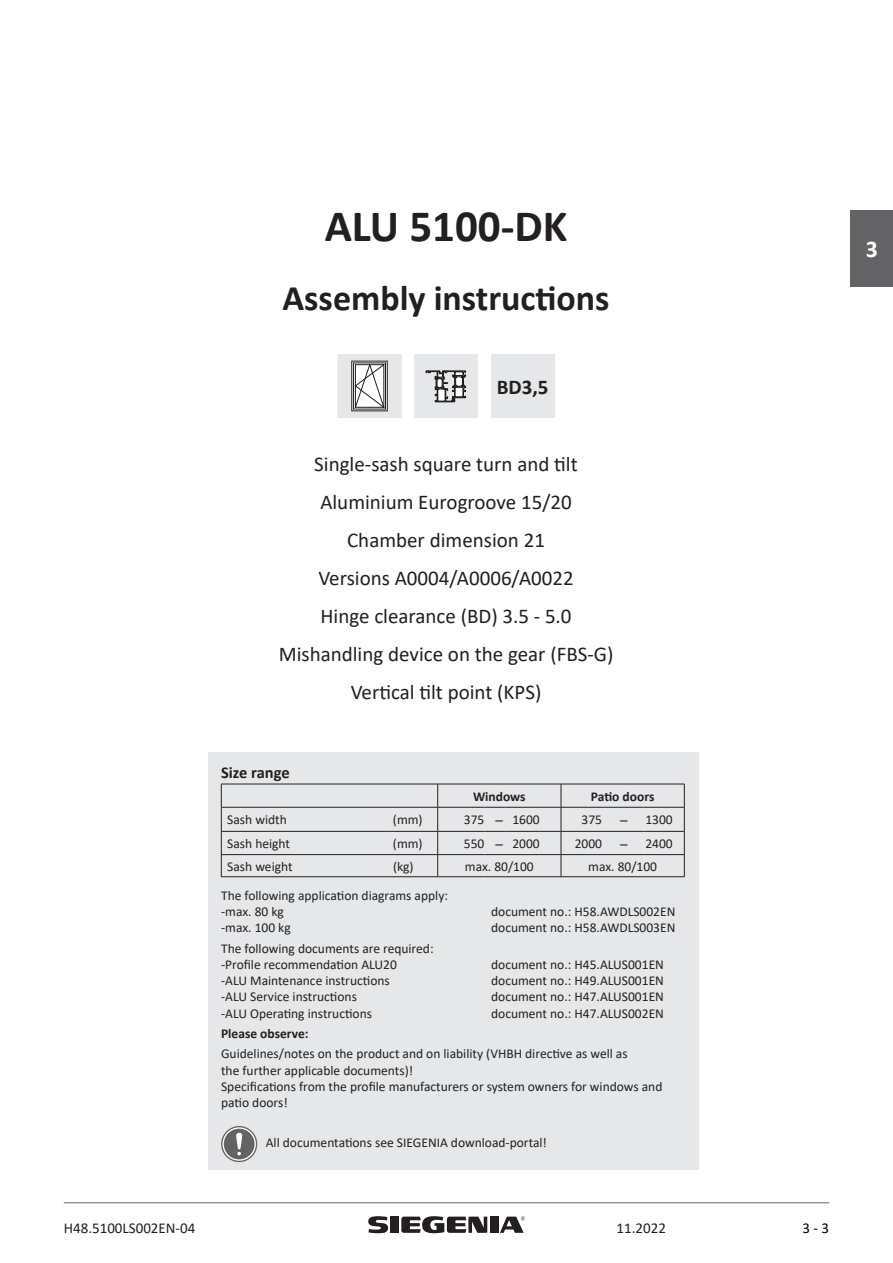
<style>
.page{position:relative;width:893px;height:1263px;background:#fff}
.page>*{position:absolute;margin:0;border:0;box-sizing:border-box;transform-origin:0 0}
.AAL_Cover_Product_Ti{font:700 45px "Calibri";color:#231f20}
.AAL_Cover_Product_Su{font:700 36px "Calibri";color:#231f20}
.t1{font:700 24px "Calibri";color:#fff}
.AAL_Cover_Heading{font:21px "Calibri";color:#231f20}
.Tbl_text_14pt_center{font:700 21px "Calibri";color:#231f20}
.Tbl_text_11pt_left_b{font:700 16.5px "Calibri";color:#231f20}
.Tbl_text_10pt_center{font:15px "Calibri";color:#231f20}
.t2{font:15px "Calibri";color:#000}
.Tbl_text_9pt_left{font:13.5px/16.2px "Calibri";color:#231f20}
.Tbl_text_9pt_left_bo{font:13.5px/16.2px "Calibri";color:#231f20}
.Tbl_text_9pt_right{font:13.5px "Calibri";color:#231f20}
.Tbl_text_9pt_center{font:13.5px "Calibri";color:#231f20}
.Tbl_text_9pt_center-2{font:700 13.5px "Calibri";color:#231f20}
.Tbl_text_9pt_left-2{font:700 13.5px "Calibri";color:#231f20}
</style>
<div class="page">
<hr style="left:64px;top:1202px;width:765px;height:1px;background:#939598">
<div style="left:491px;top:354px;width:63px;height:64px;background:#e6e7e9"></div>
<div style="left:414px;top:354px;width:64px;height:64px;background:#e6e7e9"></div>
<svg style="left:425px;top:370px;width:42px;height:33px"></svg>
<div style="left:338px;top:354px;width:63px;height:64px;background:#e6e7e9"></div>
<div style="left:351px;top:361px;width:37px;height:50px;border:1px solid #231f20"></div>
<svg style="left:357px;top:366px;width:25px;height:40px"></svg>
<div style="left:353px;top:362px;width:33px;height:47px;border:1px solid #231f20"></div>
<div style="left:355px;top:364px;width:29px;height:44px;border:1px solid #231f20"></div>
<div style="left:208px;top:753px;width:491px;height:417px;background:#e6e7e9"></div>
<hr style="left:438px;top:831px;width:46px;height:1px;background:#231f20">
<svg style="left:484px;top:831px;width:22px;height:1px"></svg>
<hr style="left:506px;top:831px;width:34px;height:1px;background:#231f20">
<hr style="left:221px;top:876px;width:164px;height:1px;background:#231f20">
<hr style="left:385px;top:876px;width:53px;height:1px;background:#231f20">
<hr style="left:221px;top:784px;width:164px;height:1px;background:#231f20">
<svg style="left:221px;top:784px;width:1px;height:92px"></svg>
<hr style="left:385px;top:784px;width:53px;height:1px;background:#231f20">
<hr style="left:221px;top:807px;width:164px;height:1px;background:#231f20">
<hr style="left:385px;top:807px;width:53px;height:1px;background:#231f20">
<hr style="left:221px;top:831px;width:164px;height:1px;background:#231f20">
<hr style="left:385px;top:831px;width:53px;height:1px;background:#231f20">
<hr style="left:221px;top:854px;width:164px;height:1px;background:#231f20">
<hr style="left:385px;top:854px;width:53px;height:1px;background:#231f20">
<hr style="left:438px;top:854px;width:46px;height:1px;background:#231f20">
<svg style="left:484px;top:854px;width:22px;height:1px"></svg>
<hr style="left:506px;top:854px;width:34px;height:1px;background:#231f20">
<hr style="left:438px;top:876px;width:46px;height:1px;background:#231f20">
<svg style="left:484px;top:876px;width:22px;height:1px"></svg>
<hr style="left:506px;top:876px;width:34px;height:1px;background:#231f20">
<hr style="left:438px;top:784px;width:46px;height:1px;background:#231f20">
<svg style="left:437px;top:784px;width:1px;height:92px"></svg>
<svg style="left:484px;top:784px;width:22px;height:1px"></svg>
<hr style="left:506px;top:784px;width:34px;height:1px;background:#231f20">
<hr style="left:438px;top:807px;width:46px;height:1px;background:#231f20">
<svg style="left:484px;top:807px;width:22px;height:1px"></svg>
<hr style="left:506px;top:807px;width:34px;height:1px;background:#231f20">
<hr style="left:561px;top:831px;width:41px;height:1px;background:#231f20">
<hr style="left:602px;top:831px;width:41px;height:1px;background:#231f20">
<hr style="left:643px;top:831px;width:41px;height:1px;background:#231f20">
<hr style="left:561px;top:784px;width:41px;height:1px;background:#231f20">
<hr style="left:602px;top:784px;width:41px;height:1px;background:#231f20">
<hr style="left:643px;top:784px;width:41px;height:1px;background:#231f20">
<hr style="left:561px;top:807px;width:41px;height:1px;background:#231f20">
<hr style="left:602px;top:807px;width:41px;height:1px;background:#231f20">
<hr style="left:643px;top:807px;width:41px;height:1px;background:#231f20">
<svg style="left:684px;top:784px;width:1px;height:92px"></svg>
<hr style="left:561px;top:854px;width:41px;height:1px;background:#231f20">
<svg style="left:540px;top:784px;width:22px;height:93px"></svg>
<hr style="left:602px;top:854px;width:41px;height:1px;background:#231f20">
<hr style="left:643px;top:854px;width:41px;height:1px;background:#231f20">
<hr style="left:561px;top:876px;width:41px;height:1px;background:#231f20">
<hr style="left:602px;top:876px;width:41px;height:1px;background:#231f20">
<hr style="left:643px;top:876px;width:41px;height:1px;background:#231f20">
<svg style="left:221px;top:1126px;width:36px;height:36px"></svg>
<svg style="left:222px;top:1127px;width:34px;height:34px"></svg>
<div style="left:224px;top:1129px;width:31px;height:30px;background:#656263;border-radius:50%"></div>
<svg style="left:236px;top:1132px;width:6px;height:23px"></svg>
<div style="left:390px;top:1216px;width:9px;height:17px;background:#231f20"></div>
<svg style="left:368px;top:1216px;width:20px;height:17px"></svg>
<div style="left:490px;top:1216px;width:9px;height:17px;background:#231f20"></div>
<svg style="left:401px;top:1216px;width:86px;height:17px"></svg>
<svg style="left:500px;top:1216px;width:25px;height:17px"></svg>
<div style="left:850px;top:210px;width:43px;height:77px;background:#636366"></div>
<p class="AAL_Cover_Product_Ti" style="left:325px;top:194px;width:244px">ALU 5100-DK</p>
<p class="AAL_Cover_Product_Su" style="left:282px;top:272px;width:329px">Assembly instructions</p>
<p class="Tbl_text_14pt_center" style="left:497px;top:372px;width:53px">BD3,5</p>
<p class="AAL_Cover_Heading" style="left:314px;top:450px;width:265px">Single-sash square turn and tilt</p>
<p class="AAL_Cover_Heading" style="left:320px;top:487px;width:253px">Aluminium Eurogroove 15/20</p>
<p class="AAL_Cover_Heading" style="left:347px;top:525px;width:199px">Chamber dimension 21</p>
<p class="AAL_Cover_Heading" style="left:318px;top:563px;width:257px">Versions A0004/A0006/A0022</p>
<p class="AAL_Cover_Heading" style="left:321px;top:601px;width:253px">Hinge clearance (BD) 3.5 - 5.0</p>
<p class="AAL_Cover_Heading" style="left:279px;top:639px;width:336px">Mishandling device on the gear (FBS-G)</p>
<p class="AAL_Cover_Heading" style="left:351px;top:677px;width:192px">Vertical tilt point (KPS)</p>
<p class="Tbl_text_11pt_left_b" style="left:221px;top:761px;width:70px">Size range</p>
<p class="Tbl_text_9pt_center-2" style="left:473px;top:787px;width:54px">Windows</p>
<p class="Tbl_text_9pt_center-2" style="left:591px;top:787px;width:65px">Patio doors</p>
<p class="Tbl_text_9pt_left" style="left:227px;top:811px;width:61px">Sash width</p>
<p class="Tbl_text_9pt_right" style="left:393px;top:810px;width:31px">(mm)</p>
<p class="Tbl_text_9pt_right" style="left:464px;top:810px;width:22px">375</p>
<p class="Tbl_text_10pt_center" style="left:496px;top:809px;width:9px">–</p>
<p class="Tbl_text_9pt_right" style="left:512px;top:810px;width:29px">1600</p>
<p class="Tbl_text_9pt_right" style="left:582px;top:810px;width:22px">375</p>
<p class="Tbl_text_10pt_center" style="left:620px;top:809px;width:9px">–</p>
<p class="Tbl_text_9pt_left" style="left:645px;top:811px;width:29px">1300</p>
<p class="Tbl_text_9pt_left" style="left:227px;top:835px;width:64px">Sash height</p>
<p class="Tbl_text_9pt_right" style="left:393px;top:834px;width:31px">(mm)</p>
<p class="Tbl_text_9pt_right" style="left:464px;top:834px;width:22px">550</p>
<p class="Tbl_text_10pt_center" style="left:496px;top:833px;width:9px">–</p>
<p class="Tbl_text_9pt_right" style="left:512px;top:834px;width:29px">2000</p>
<p class="Tbl_text_9pt_right" style="left:575px;top:834px;width:29px">2000</p>
<p class="Tbl_text_10pt_center" style="left:620px;top:833px;width:9px">–</p>
<p class="Tbl_text_9pt_left" style="left:645px;top:835px;width:29px">2400</p>
<p class="Tbl_text_9pt_left" style="left:227px;top:858px;width:67px">Sash weight</p>
<p class="Tbl_text_9pt_right" style="left:393px;top:857px;width:22px">(kg)</p>
<p class="Tbl_text_9pt_center" style="left:465px;top:857px;width:70px">max. 80/100</p>
<p class="Tbl_text_9pt_center" style="left:588px;top:857px;width:70px">max. 80/100</p>
<p class="Tbl_text_9pt_left" style="left:221px;top:887px;width:228px">The following application diagrams apply: -max. 80 kg</p>
<p class="Tbl_text_9pt_left" style="left:491px;top:903px;width:186px">document no.: H58.AWDLS002EN</p>
<p class="Tbl_text_9pt_left" style="left:221px;top:919px;width:71px">-max. 100 kg</p>
<p class="Tbl_text_9pt_left" style="left:491px;top:919px;width:186px">document no.: H58.AWDLS003EN</p>
<p class="Tbl_text_9pt_left" style="left:221px;top:940px;width:214px">The following documents are required: -Profile recommendation ALU20</p>
<p class="Tbl_text_9pt_left" style="left:491px;top:956px;width:174px">document no.: H45.ALUS001EN</p>
<p class="Tbl_text_9pt_left" style="left:221px;top:972px;width:170px">-ALU Maintenance instructions</p>
<p class="Tbl_text_9pt_left" style="left:491px;top:972px;width:174px">document no.: H49.ALUS001EN</p>
<p class="Tbl_text_9pt_left" style="left:221px;top:988px;width:137px">-ALU Service instructions</p>
<p class="Tbl_text_9pt_left" style="left:491px;top:988px;width:174px">document no.: H47.ALUS001EN</p>
<p class="Tbl_text_9pt_left" style="left:221px;top:1005px;width:152px">-ALU Operating instructions</p>
<p class="Tbl_text_9pt_left" style="left:491px;top:1005px;width:174px">document no.: H47.ALUS002EN</p>
<p class="Tbl_text_9pt_left-2" style="left:221px;top:1024px;width:89px">Please observe:</p>
<p class="Tbl_text_9pt_left_bo" style="left:221px;top:1045px;width:408px">Guidelines/notes on the product and on liability (VHBH directive as well as the further applicable documents)!</p>
<p class="Tbl_text_9pt_left" style="left:221px;top:1078px;width:443px">Specifications from the profile manufacturers or system owners for windows and patio doors!</p>
<p class="Tbl_text_9pt_left" style="left:266px;top:1134px;width:283px">All documentations see SIEGENIA download-portal!</p>
<p class="Tbl_text_10pt_center" style="left:64px;top:1218px;width:133px">H48.5100LS002EN-04</p>
<p class="Tbl_text_10pt_center" style="left:617px;top:1218px;width:51px">11.2022</p>
<h3 class="t1" style="left:866px;top:233px;width:14px">3</h3>
<p class="t2" style="left:803px;top:1217px;width:28px">3 - 3</p>
</div>
